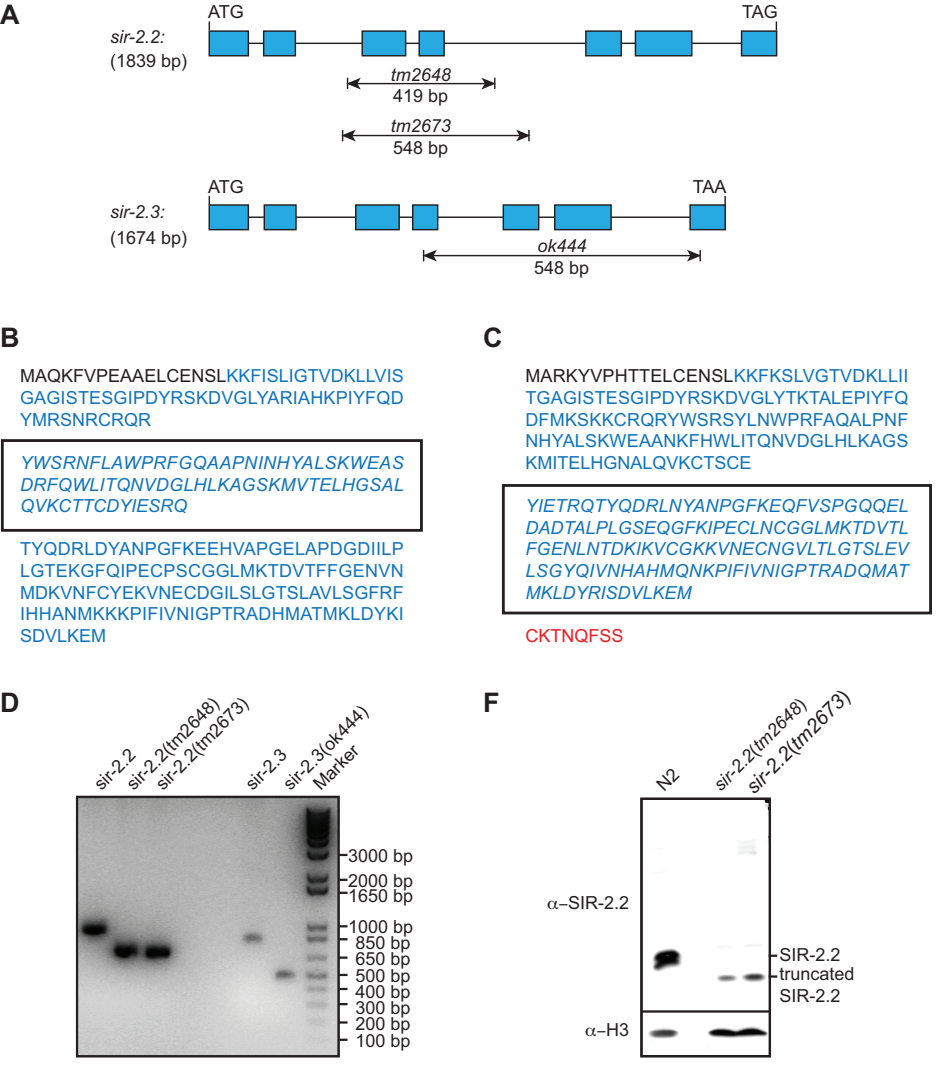
<style>
.page{position:relative;width:936px;height:1065px;background:#fff}
.page>*{position:absolute;margin:0;border:0;box-sizing:border-box;transform-origin:0 0}
.t1{font:700 27px "Arial";color:#231f20}
.t2{font:italic 20.25px "Arial";color:#231f20}
.t3{font:18px/21.6px "Arial";letter-spacing:.01em;color:#1074bc;text-align:justify}
.t4{font:italic 18px/21.6px "Arial";letter-spacing:.015em;color:#1074bc;text-align:justify}
.t5{font:18px/16.2px "Arial";color:#231f20}
.t6{font:italic 18px "Arial";color:#231f20}
.t7{font:18px "Arial";color:#ee1d23}
.s1{color:#231f20}
.s2{font-style:normal}
</style>
<div class="page">
<div style="left:209px;top:31px;width:39px;height:25px;background:#26aae1"></div>
<div style="left:209px;top:30px;width:40px;height:26px;border:1px solid #231f20"></div>
<svg style="left:248px;top:43px;width:15px;height:1px"></svg>
<div style="left:264px;top:31px;width:31px;height:25px;background:#26aae1"></div>
<div style="left:263px;top:30px;width:33px;height:26px;border:1px solid #231f20"></div>
<hr style="left:295px;top:43px;width:67px;height:1px;background:#231f20">
<div style="left:362px;top:31px;width:44px;height:25px;background:#26aae1"></div>
<div style="left:362px;top:30px;width:44px;height:26px;border:1px solid #231f20"></div>
<svg style="left:406px;top:43px;width:12px;height:1px"></svg>
<div style="left:419px;top:31px;width:25px;height:25px;background:#26aae1"></div>
<div style="left:418px;top:30px;width:27px;height:26px;border:1px solid #231f20"></div>
<hr style="left:444px;top:43px;width:142px;height:1px;background:#231f20">
<div style="left:586px;top:31px;width:35px;height:25px;background:#26aae1"></div>
<div style="left:585px;top:30px;width:37px;height:26px;border:1px solid #231f20"></div>
<svg style="left:621px;top:43px;width:14px;height:1px"></svg>
<div style="left:635px;top:31px;width:57px;height:25px;background:#26aae1"></div>
<div style="left:635px;top:30px;width:58px;height:26px;border:1px solid #231f20"></div>
<hr style="left:692px;top:43px;width:50px;height:1px;background:#231f20">
<div style="left:742px;top:31px;width:35px;height:25px;background:#26aae1"></div>
<div style="left:741px;top:30px;width:36px;height:26px;border:1px solid #231f20"></div>
<div style="left:209px;top:205px;width:39px;height:24px;background:#26aae1"></div>
<div style="left:209px;top:204px;width:40px;height:26px;border:1px solid #231f20"></div>
<svg style="left:248px;top:216px;width:16px;height:2px"></svg>
<div style="left:264px;top:205px;width:32px;height:24px;background:#26aae1"></div>
<div style="left:264px;top:204px;width:33px;height:26px;border:1px solid #231f20"></div>
<hr style="left:296px;top:216px;width:60px;height:2px;background:#231f20">
<div style="left:356px;top:205px;width:43px;height:24px;background:#26aae1"></div>
<div style="left:355px;top:204px;width:45px;height:26px;border:1px solid #231f20"></div>
<svg style="left:399px;top:216px;width:13px;height:2px"></svg>
<div style="left:413px;top:205px;width:25px;height:24px;background:#26aae1"></div>
<div style="left:412px;top:204px;width:26px;height:26px;border:1px solid #231f20"></div>
<hr style="left:438px;top:216px;width:65px;height:2px;background:#231f20">
<div style="left:503px;top:205px;width:36px;height:24px;background:#26aae1"></div>
<div style="left:503px;top:204px;width:36px;height:26px;border:1px solid #231f20"></div>
<svg style="left:539px;top:216px;width:15px;height:2px"></svg>
<div style="left:555px;top:205px;width:56px;height:24px;background:#26aae1"></div>
<div style="left:554px;top:204px;width:58px;height:26px;border:1px solid #231f20"></div>
<hr style="left:611px;top:216px;width:79px;height:2px;background:#231f20">
<div style="left:690px;top:205px;width:35px;height:24px;background:#26aae1"></div>
<div style="left:689px;top:204px;width:37px;height:26px;border:1px solid #231f20"></div>
<hr style="left:357px;top:83px;width:129px;height:1px;background:#231f20">
<hr style="left:352px;top:135px;width:168px;height:1px;background:#231f20">
<hr style="left:433px;top:255px;width:258px;height:1px;background:#231f20">
<svg style="left:482px;top:78px;width:14px;height:11px"></svg>
<svg style="left:346px;top:78px;width:15px;height:11px"></svg>
<svg style="left:341px;top:130px;width:15px;height:11px"></svg>
<svg style="left:516px;top:130px;width:14px;height:11px"></svg>
<svg style="left:423px;top:250px;width:14px;height:11px"></svg>
<svg style="left:687px;top:250px;width:14px;height:11px"></svg>
<svg style="left:724px;top:196px;width:2px;height:9px"></svg>
<div style="left:502px;top:484px;width:430px;height:130px;border:3px solid #231f20"></div>
<div style="left:1px;top:439px;width:422px;height:92px;border:3px solid #231f20"></div>
<svg style="left:340px;top:925px;width:8px;height:2px"></svg>
<svg style="left:340px;top:938px;width:8px;height:2px"></svg>
<svg style="left:340px;top:956px;width:8px;height:2px"></svg>
<svg style="left:340px;top:973px;width:8px;height:2px"></svg>
<svg style="left:340px;top:987px;width:8px;height:2px"></svg>
<svg style="left:340px;top:1003px;width:8px;height:2px"></svg>
<svg style="left:340px;top:1021px;width:8px;height:2px"></svg>
<svg style="left:340px;top:1038px;width:8px;height:2px"></svg>
<svg style="left:340px;top:891px;width:8px;height:2px"></svg>
<svg style="left:340px;top:878px;width:8px;height:2px"></svg>
<svg style="left:340px;top:853px;width:8px;height:2px"></svg>
<svg style="left:79px;top:798px;width:258px;height:256px;background:#adadad"></svg>
<div style="left:76px;top:795px;width:264px;height:262px;border:2px solid #231f20"></div>
<img style="left:643px;top:800px;width:125px;height:239px">
<div style="left:640px;top:797px;width:131px;height:260px;border:2px solid #231f20"></div>
<hr style="left:641px;top:1010px;width:129px;height:2px;background:#231f20">
<svg style="left:769px;top:954px;width:8px;height:2px"></svg>
<svg style="left:769px;top:975px;width:8px;height:2px"></svg>
<h1 class="t1" style="left:0;top:-1px;width:21px">A</h1>
<p class="t5" style="left:208px;top:6px;width:37px">ATG</p>
<h1 class="t1" style="left:0;top:322px;width:21px">B</h1>
<p class="t6" style="left:110px;top:27px;width:56px">sir-2.2:</p>
<p class="t5" style="left:110px;top:55px;width:79px">(1839 bp)</p>
<p class="t6" style="left:110px;top:201px;width:56px">sir-2.3:</p>
<p class="t5" style="left:110px;top:231px;width:79px">(1674 bp)</p>
<p class="t5" style="left:208px;top:180px;width:37px">ATG</p>
<p class="t6" style="left:391px;top:64px;width:62px">tm2648</p>
<p class="t5" style="left:393px;top:89px;width:57px">419 bp</p>
<p class="t6" style="left:391px;top:115px;width:62px">tm2673</p>
<p class="t5" style="left:393px;top:141px;width:57px">548 bp</p>
<p class="t3" style="left:20px;top:367px;width:385px"><span class="s1">MAQKFVPEAAELCENSL</span>KKFISLIGTVDKLLVIS GAGISTESGIPDYRSKDVGLYARIAHKPIYFQD YMRSNRCRQR</p>
<p class="t4" style="left:20px;top:452px;width:385px">YWSRNFLAWPRFGQAAPNINHYALSKWEAS DRFQWLITQNVDGLHLKAGSKMVTELHGSAL QVKCTTCDYIESRQ</p>
<p class="t3" style="left:20px;top:540px;width:385px">TYQDRLDYANPGFKEEHVAPGELAPDGDIILP LGTEKGFQIPECPSCGGLMKTDVTFFGENVN MDKVNFCYEKVNECDGILSLGTSLAVLSGFRF IHHANMKKKPIFIVNIGPTRADHMATMKLDYKI SDVLKEM</p>
<h1 class="t1" style="left:483px;top:322px;width:21px">C</h1>
<h1 class="t1" style="left:0;top:686px;width:21px">D</h1>
<h1 class="t1" style="left:483px;top:686px;width:18px">F</h1>
<p class="t5" style="left:154px;top:782px;width:124px;rotate:-45deg">sir-2.2(tm2673)</p>
<p class="t5" style="left:106px;top:763px;width:124px;line-height:22.9px;text-indent:-23px;rotate:-45deg">sir-2.2 sir-2.2(tm2648)</p>
<p class="t5" style="left:259px;top:759px;width:113px;line-height:26.8px;text-indent:-27px;rotate:-45deg">sir-2.3 sir-2.3(ok444)</p>
<p class="t5" style="left:312px;top:782px;width:58px;rotate:-45deg">Marker</p>
<p class="t5" style="left:348px;top:849px;width:67px">3000 bp</p>
<p class="t5" style="left:348px;top:874px;width:67px">2000 bp</p>
<p class="t5" style="left:348px;top:889px;width:67px">1650 bp</p>
<p class="t5" style="left:348px;top:920px;width:67px;text-align:center">1000 bp<br>850 bp<br>650 bp<br>500 bp<br>400 bp<br>300 bp<br>200 bp<br>100 bp</p>
<p class="t6" style="left:538px;top:235px;width:51px">ok444</p>
<p class="t5" style="left:534px;top:261px;width:57px">548 bp</p>
<p class="t5" style="left:742px;top:6px;width:37px">TAG</p>
<p class="t5" style="left:693px;top:180px;width:35px">TAA</p>
<p class="t3" style="left:525px;top:367px;width:385px"><span class="s1">MARKYVPHTTELCENSL</span>KKFKSLVGTVDKLLII TGAGISTESGIPDYRSKDVGLYTKTALEPIYFQ DFMKSKKCRQRYWSRSYLNWPRFAQALPNF NHYALSKWEAANKFHWLITQNVDGLHLKAGS KMITELHGNALQVKCTSCE</p>
<p class="t4" style="left:525px;top:495px;width:385px">YIETRQTYQDRLNYANPGFKEQFVSPGQQEL DADTALPLGSEQGFKIPECLNCGGLMKTDVTL FGENLNTDKIKVCGKKVNECNGVLTLGTSLEV LSGYQIVNHAHMQNKPIFIVNIGPTRADQMAT MKLDYRISDVLKEM</p>
<p class="t7" style="left:525px;top:628px;width:100px">CKTNQFSS</p>
<p class="t5" style="left:558px;top:895px;width:72px">−SIR-2.2</p>
<p class="t5" style="left:596px;top:1022px;width:34px">−H3</p>
<p class="t2" style="left:741px;top:781px;width:138px;rotate:-45deg">sir-2.2<span class="s2">(</span>tm2673<span class="s2">)</span></p>
<p class="t6" style="left:709px;top:779px;width:123px;rotate:-45deg">sir-2.2<span class="s2">(</span>tm2648<span class="s2">)</span></p>
<p class="t5" style="left:779px;top:946px;width:77px;line-height:19.3px">SIR-2.2 truncated</p>
<p class="t5" style="left:779px;top:988px;width:63px">SIR-2.2</p>
</div>
